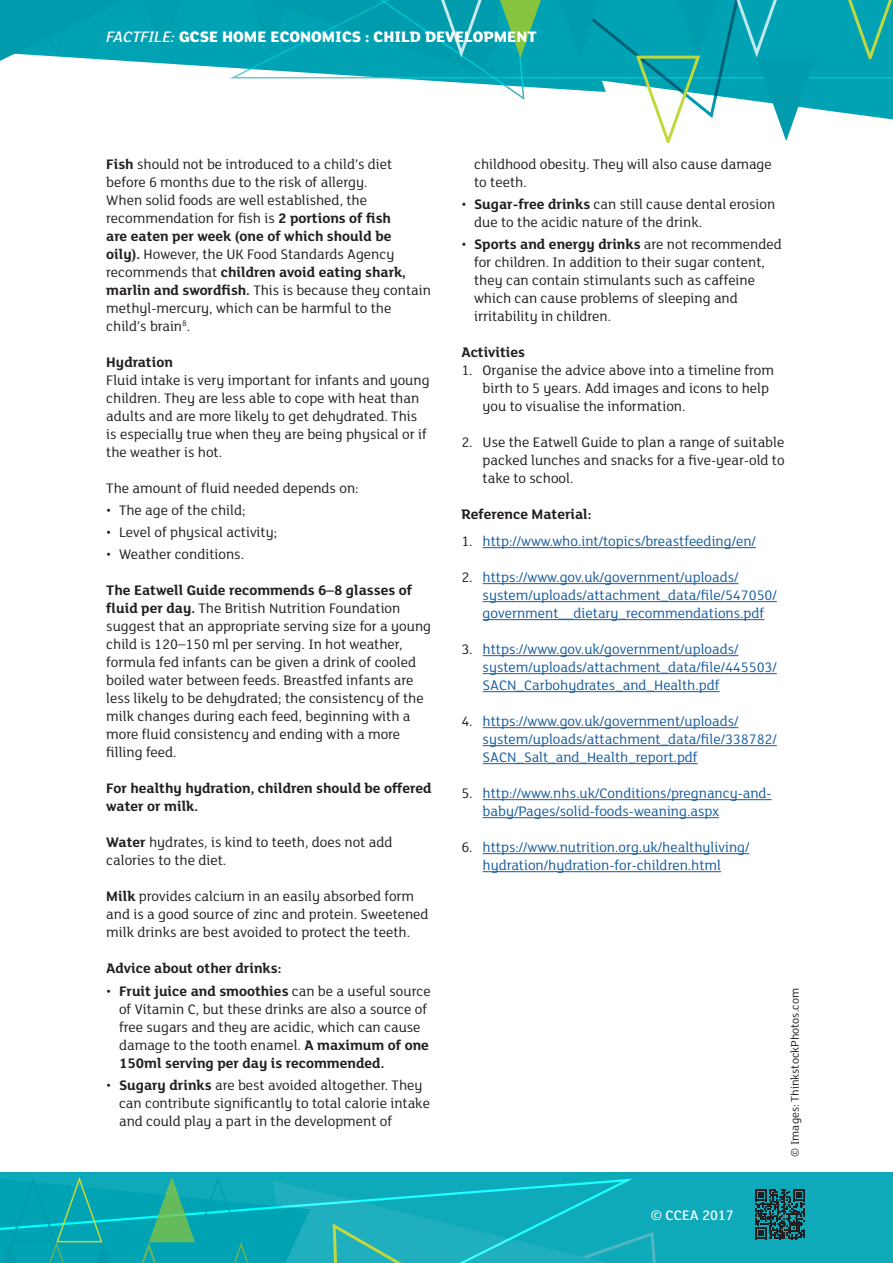
<style>
.page{position:relative;width:893px;height:1263px;background:#fff}
.page>*{position:absolute;margin:0;border:0;box-sizing:border-box;transform-origin:0 0}
.t1{font:800 16.5px "FS Lola";color:#fff}
.Body_Text{font:15px/18px "FS Lola";color:#231f20}
.Body_Text-2{font:15px/18px "FS Lola";color:#175d9e}
.Body_Text_Bold{font:700 15px "FS Lola";color:#231f20}
.Body_Text-3{font:700 15px/18px "FS Lola";color:#231f20}
.t2{font:500 15px "FS Lola";color:#fff}
.t3{font:12px "FS Lola";color:#231f20}
.s1{font-weight:500;font-style:italic}
.s2{font-weight:500}
.s3{font-weight:700}
.s4{color:#231f20}
</style>
<div class="page">
<div style="left:0;top:1172px;width:893px;height:91px;background:#0faaba"></div>
<div style="left:189px;top:0;width:36px;height:68px;background:#00a2b3"></div>
<svg style="left:0;top:0;width:189px;height:65px;background:#16a7b7"></svg>
<svg style="left:225px;top:0;width:668px;height:144px"></svg>
<svg style="left:0;top:1177px;width:805px;height:86px"></svg>
<hr style="left:483px;top:547px;width:273px;height:1px;background:#175d9e">
<hr style="left:483px;top:583px;width:256px;height:1px;background:#175d9e">
<hr style="left:483px;top:601px;width:294px;height:1px;background:#175d9e">
<hr style="left:483px;top:619px;width:281px;height:1px;background:#175d9e">
<hr style="left:483px;top:655px;width:256px;height:1px;background:#175d9e">
<hr style="left:483px;top:673px;width:294px;height:1px;background:#175d9e">
<hr style="left:483px;top:691px;width:237px;height:1px;background:#175d9e">
<hr style="left:483px;top:727px;width:256px;height:1px;background:#175d9e">
<hr style="left:483px;top:745px;width:294px;height:1px;background:#175d9e">
<hr style="left:483px;top:763px;width:215px;height:1px;background:#175d9e">
<hr style="left:483px;top:799px;width:289px;height:1px;background:#175d9e">
<hr style="left:483px;top:817px;width:236px;height:1px;background:#175d9e">
<hr style="left:483px;top:853px;width:266px;height:1px;background:#175d9e">
<hr style="left:483px;top:871px;width:238px;height:1px;background:#175d9e">
<p class="t1" style="left:200px;top:25px;width:171px">SE HOME ECONOMICS :</p>
<p class="t1" style="left:401px;top:25px;width:137px">LD DEV LOPMENT</p>
<p class="t1" style="left:107px;top:26px;width:357px"><span class="s1">FACTFILE:</span> GCE HISTORY OF ART / <span class="s2">ARCHITECTURE</span></p>
<p class="Body_Text" style="left:106px;top:154px;width:326px"><span class="s3">Fish</span> should not be introduced to a child’s diet before 6 months due to the risk of allergy.<br>When solid foods are well established, the recommendation for fish is <span class="s3">2 portions of fish<br>are eaten per week (one of which should be<br>oily).</span> However, the UK Food Standards Agency recommends that <span class="s3">children avoid eating shark, marlin and swordfish.</span> This is because they contain methyl-mercury, which can be harmful to the child’s brain<sup>8</sup>.</p>
<p class="Body_Text_Bold" style="left:106px;top:351px;width:68px">Hydration</p>
<p class="Body_Text" style="left:106px;top:370px;width:325px">Fluid intake is very important for infants and young children. They are less able to cope with heat than adults and are more likely to get dehydrated. This is especially true when they are being physical or if the weather is hot.</p>
<p class="Body_Text" style="left:106px;top:478px;width:254px">The amount of fluid needed depends on:</p>
<p class="Body_Text" style="left:106px;top:500px;width:141px">• The age of the child;</p>
<p class="Body_Text" style="left:106px;top:523px;width:172px">• Level of physical activity;</p>
<p class="Body_Text" style="left:106px;top:545px;width:139px">• Weather conditions.</p>
<p class="Body_Text" style="left:106px;top:581px;width:326px"><span class="s3">The Eatwell Guide recommends 6–8 glasses of fluid per day.</span> The British Nutrition Foundation suggest that an appropriate serving size for a young child is 120–150 ml per serving. In hot weather, formula fed infants can be given a drink of cooled boiled water between feeds. Breastfed infants are less likely to be dehydrated; the consistency of the milk changes during each feed, beginning with a more fluid consistency and ending with a more filling feed.</p>
<p class="Body_Text-3" style="left:106px;top:779px;width:327px">For healthy hydration, children should be offered water or milk.</p>
<p class="Body_Text" style="left:106px;top:833px;width:288px"><span class="s3">Water</span> hydrates, is kind to teeth, does not add calories to the diet.</p>
<p class="Body_Text" style="left:106px;top:887px;width:324px"><span class="s3">Milk</span> provides calcium in an easily absorbed form and is a good source of zinc and protein. Sweetened milk drinks are best avoided to protect the teeth.</p>
<p class="Body_Text_Bold" style="left:106px;top:958px;width:177px">Advice about other drinks:</p>
<p class="Body_Text" style="left:119px;top:981px;width:313px;text-indent:-13px">• <span class="s3">Fruit juice and smoothies</span> can be a useful source of Vitamin C, but these drinks are also a source of free sugars and they are acidic, which can cause damage to the tooth enamel. <span class="s3">A maximum of one 150ml serving per day is recommended.</span></p>
<p class="Body_Text" style="left:119px;top:1075px;width:312px;text-indent:-13px">• <span class="s3">Sugary drinks</span> are best avoided altogether. They can contribute significantly to total calorie intake and could play a part in the development of</p>
<p class="Body_Text" style="left:474px;top:154px;width:299px">childhood obesity. They will also cause damage to teeth.</p>
<p class="Body_Text" style="left:474px;top:194px;width:303px;text-indent:-13px">• <span class="s3">Sugar-free drinks</span> can still cause dental erosion due to the acidic nature of the drink.</p>
<p class="Body_Text" style="left:474px;top:235px;width:309px;text-indent:-13px">• <span class="s3">Sports and energy drinks</span> are not recommended for children. In addition to their sugar content, they can contain stimulants such as caffeine which can cause problems of sleeping and irritability in children.</p>
<p class="Body_Text_Bold" style="left:461px;top:342px;width:65px">Activities</p>
<p class="Body_Text" style="left:483px;top:361px;width:293px;text-indent:-21px">1. Organise the advice above into a timeline from birth to 5 years. Add images and icons to help you to visualise the information.</p>
<p class="Body_Text" style="left:483px;top:433px;width:304px;text-align:justify;text-indent:-21px">2. Use the Eatwell Guide to plan a range of suitable packed lunches and snacks for a five-year-old to take to school.</p>
<p class="Body_Text_Bold" style="left:461px;top:504px;width:132px">Reference Material:</p>
<p class="Body_Text-2" style="left:461px;top:531px;width:296px"><span class="s4">1.</span> http://www.who.int/topics/breastfeeding/en/</p>
<p class="Body_Text-2" style="left:483px;top:567px;width:296px;text-indent:-21px"><span class="s4">2.</span> https://www.gov.uk/government/uploads/ system/uploads/attachment_data/file/547050/ government__dietary_recommendations.pdf</p>
<p class="Body_Text-2" style="left:483px;top:639px;width:296px;text-indent:-21px"><span class="s4">3.</span> https://www.gov.uk/government/uploads/ system/uploads/attachment_data/file/445503/<br>SACN_Carbohydrates_and_Health.pdf</p>
<p class="Body_Text-2" style="left:483px;top:711px;width:296px;text-indent:-21px"><span class="s4">4.</span> https://www.gov.uk/government/uploads/ system/uploads/attachment_data/file/338782/<br>SACN_Salt_and_Health_report.pdf</p>
<p class="Body_Text-2" style="left:483px;top:783px;width:291px;text-indent:-21px"><span class="s4">5.</span> http://www.nhs.uk/Conditions/pregnancy-and&shy;baby/Pages/solid-foods-weaning.aspx</p>
<p class="Body_Text-2" style="left:461px;top:837px;width:290px;text-align:center"><span class="s4">6.</span> https://www.nutrition.org.uk/healthyliving/ hydration/hydration-for-children.html</p>
<p class="t2" style="left:651px;top:1206px;width:84px">© CCEA 2017</p>
<p class="t3" style="left:787px;top:1157px;width:170px;rotate:-90deg">© Images: ThinkstockPhotos.com</p>
</div>
